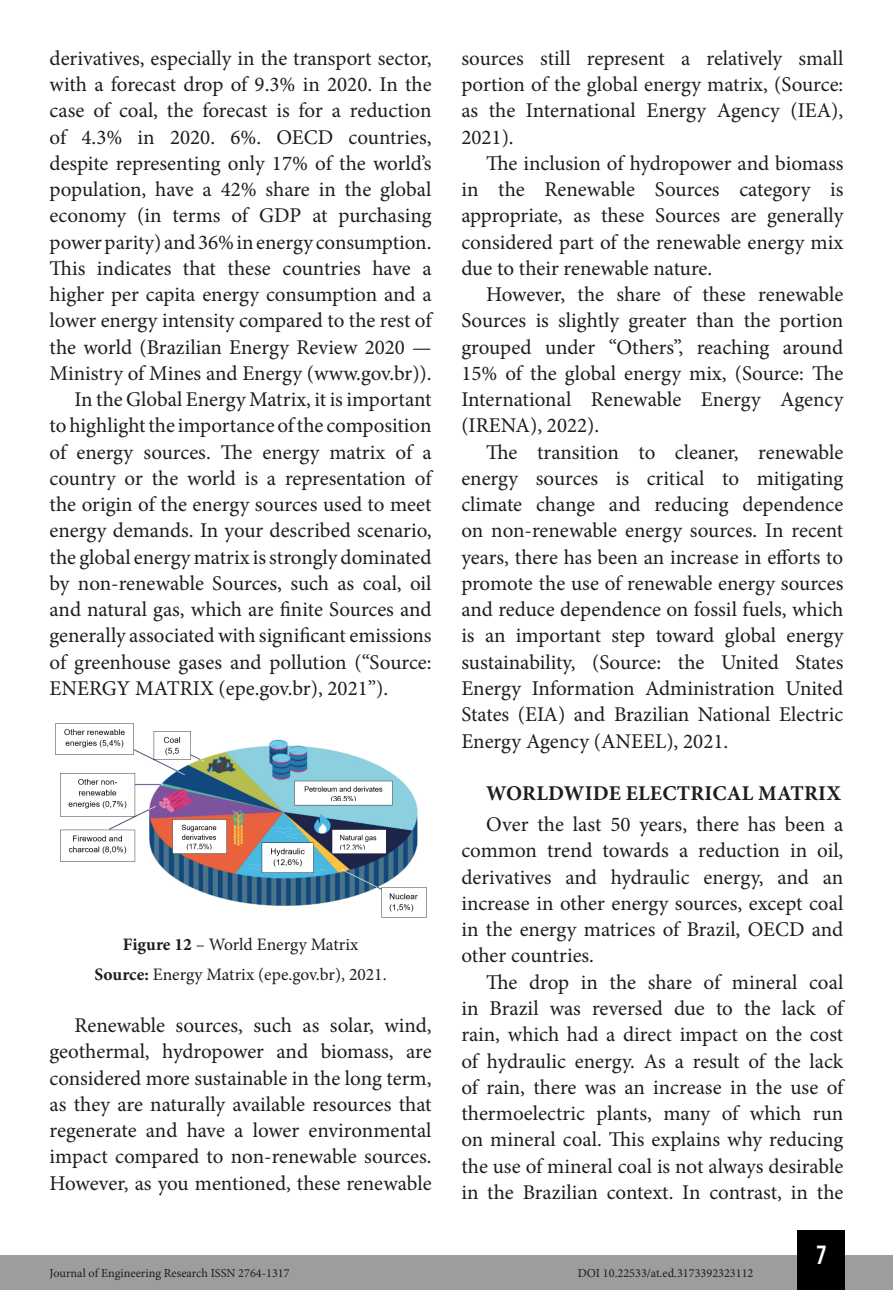
<style>
.page{position:relative;width:893px;height:1290px;background:#fff}
.page>*{position:absolute;margin:0;border:0;box-sizing:border-box;transform-origin:0 0}
.t1{font:26.25px "Bebas Kai";color:#fff}
.t2{font:21px/26.2px "Minion Pro";color:#1d1d1b;text-align:justify}
.t3{font:700 21px "Minion Pro";letter-spacing:.01em;color:#1d1d1b}
.t4{font:17.5px/29.4px "Minion Pro";color:#1d1d1b;text-align:center}
.t5{font:12.25px "Minion Pro";color:#1d1d1b}
.s1{font-weight:700}
</style>
<div class="page">
<div style="left:0;top:1255px;width:893px;height:35px;background:#9d9d9d"></div>
<div style="left:797px;top:1230px;width:48px;height:60px;background:#000"></div>
<img style="left:55px;top:723px;width:372px;height:195px">
<p class="t2" style="left:50px;top:45px;width:383px">derivatives, especially in the transport sector,</p>
<p class="t2" style="left:50px;top:71px;width:384px">with a forecast drop of 9.3% in 2020. In the</p>
<p class="t2" style="left:50px;top:98px;width:383px">case of coal, the forecast is for a reduction</p>
<p class="t2" style="left:50px;top:124px;width:383px">of 4.3% in 2020. 6%. OECD countries,</p>
<p class="t2" style="left:50px;top:150px;width:384px">despite representing only 17% of the world’s</p>
<p class="t2" style="left:50px;top:176px;width:383px">population, have a 42% share in the global</p>
<p class="t2" style="left:50px;top:203px;width:383px">economy (in terms of GDP at purchasing</p>
<p class="t2" style="left:50px;top:229px;width:383px">power parity) and 36% in energy consumption.</p>
<p class="t2" style="left:50px;top:255px;width:384px">This indicates that these countries have a</p>
<p class="t2" style="left:50px;top:281px;width:383px">higher per capita energy consumption and a</p>
<p class="t2" style="left:50px;top:308px;width:383px">lower energy intensity compared to the rest of</p>
<p class="t2" style="left:50px;top:334px;width:383px">the world (Brazilian Energy Review 2020 —</p>
<p class="t2" style="left:50px;top:360px;width:384px">Ministry of Mines and Energy (www.gov.br)).</p>
<p class="t2" style="left:74px;top:386px;width:359px">In the Global Energy Matrix, it is important</p>
<p class="t2" style="left:50px;top:413px;width:383px">to highlight the importance of the composition</p>
<p class="t2" style="left:50px;top:439px;width:383px">of energy sources. The energy matrix of a</p>
<p class="t2" style="left:50px;top:465px;width:383px">country or the world is a representation of</p>
<p class="t2" style="left:50px;top:491px;width:384px">the origin of the energy sources used to meet</p>
<p class="t2" style="left:50px;top:518px;width:384px">energy demands. In your described scenario,</p>
<p class="t2" style="left:50px;top:544px;width:383px">the global energy matrix is strongly dominated</p>
<p class="t2" style="left:50px;top:570px;width:383px">by non-renewable Sources, such as coal, oil</p>
<p class="t2" style="left:50px;top:596px;width:383px">and natural gas, which are finite Sources and</p>
<p class="t2" style="left:50px;top:623px;width:383px">generally associated with significant emissions</p>
<p class="t2" style="left:50px;top:649px;width:383px">of greenhouse gases and pollution (“Source:</p>
<p class="t2" style="left:50px;top:675px;width:340px">ENERGY MATRIX (epe.gov.br), 2021”).</p>
<p class="t4" style="left:95px;top:930px;width:294px"><span class="s1">Figure 12</span> – World Energy Matrix<br><span class="s1">Source:</span> Energy Matrix (epe.gov.br), 2021.</p>
<p class="t2" style="left:50px;top:1012px;width:383px;text-indent:25px">Renewable sources, such as solar, wind, geothermal, hydropower and biomass, are considered more sustainable in the long term, as they are naturally available resources that regenerate and have a lower environmental impact compared to non-renewable sources.<br>However, as you mentioned, these renewable</p>
<p class="t2" style="left:461px;top:45px;width:384px">sources still represent a relatively small portion of the global energy matrix, (Source: as the International Energy Agency (IEA), 2021).</p>
<p class="t2" style="left:461px;top:150px;width:384px;text-indent:25px">The inclusion of hydropower and biomass in the Renewable Sources category is appropriate, as these Sources are generally considered part of the renewable energy mix due to their renewable nature.</p>
<p class="t2" style="left:461px;top:281px;width:384px;text-indent:25px">However, the share of these renewable Sources is slightly greater than the portion grouped under “Others”, reaching around 15% of the global energy mix, (Source: The International Renewable Energy Agency (IRENA), 2022).</p>
<p class="t2" style="left:461px;top:439px;width:384px;text-indent:25px">The transition to cleaner, renewable energy sources is critical to mitigating climate change and reducing dependence on non-renewable energy sources. In recent years, there has been an increase in efforts to promote the use of renewable energy sources and reduce dependence on fossil fuels, which is an important step toward global energy sustainability, (Source: the United States Energy Information Administration United States (EIA) and Brazilian National Electric Energy Agency (ANEEL), 2021.</p>
<p class="t3" style="left:486px;top:778px;width:356px">WORLDWIDE ELECTRICAL MATRIX</p>
<p class="t2" style="left:461px;top:811px;width:384px;text-indent:25px">Over the last 50 years, there has been a common trend towards a reduction in oil, derivatives and hydraulic energy, and an increase in other energy sources, except coal in the energy matrices of Brazil, OECD and other countries.</p>
<p class="t2" style="left:461px;top:969px;width:383px;text-indent:25px">The drop in the share of mineral coal in Brazil was reversed due to the lack of rain, which had a direct impact on the cost of hydraulic energy. As a result of the lack of rain, there was an increase in the use of thermoelectric plants, many of which run on mineral coal. This explains why reducing the use of mineral coal is not always desirable in the Brazilian context. In contrast, in the</p>
<p class="t1" style="left:817px;top:1241px;width:11px">7</p>
<p class="t5" style="left:50px;top:1265px;width:242px">Journal of Engineering Research ISSN 2764-1317</p>
<p class="t5" style="left:578px;top:1265px;width:177px">DOI 10.22533/at.ed.3173392323112</p>
</div>
